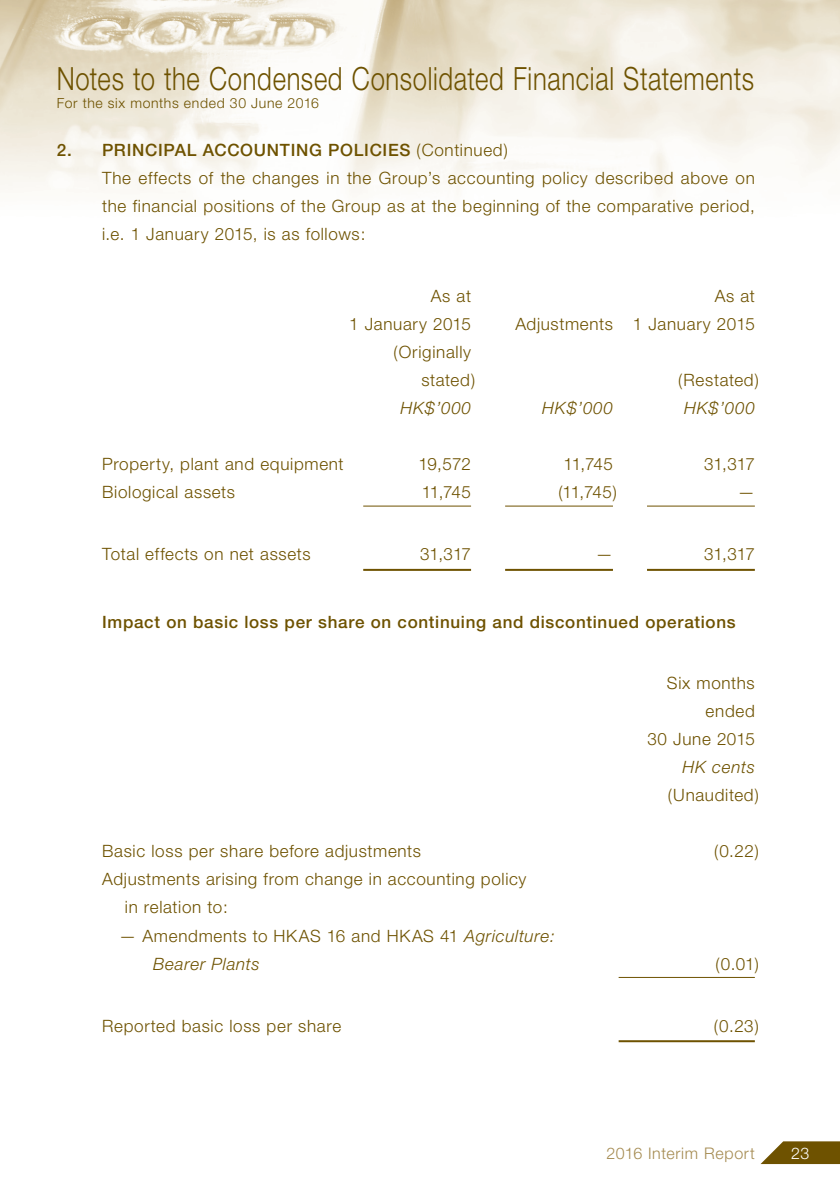
<style>
.page{position:relative;width:840px;height:1191px;background:#fff}
.page>*{position:absolute;margin:0;border:0;box-sizing:border-box;transform-origin:0 0}
.t1{font:300 32px "Helvetica Neue";letter-spacing:.025em;color:#6e5200;scale:.8 1}
.t2{font:300 17px/28px "Helvetica Neue";letter-spacing:.04em;color:#6e5200}
.t3{font:500 17px "Helvetica Neue";letter-spacing:.04em;color:#6e5200}
.t4{font:italic 300 17px "Helvetica Neue";letter-spacing:.04em;color:#6e5200}
.t5{font:300 16px "Helvetica Neue";letter-spacing:.04em;color:#a58b51}
.t6{font:300 16px "Helvetica Neue";color:#fff}
.t7{font:300 14px "Helvetica Neue";letter-spacing:.045em;color:#6e5200}
.s1{font-weight:500}
.s2{font-style:italic}
</style>
<div class="page">
<img style="left:0;top:0;width:839px;height:1165px">
<svg style="left:760px;top:1141px;width:79px;height:23px;background:#856e29"></svg>
<hr style="left:363px;top:505px;width:108px;height:1px;background:#6e5200">
<hr style="left:505px;top:505px;width:107px;height:1px;background:#6e5200">
<hr style="left:646px;top:505px;width:108px;height:1px;background:#6e5200">
<hr style="left:363px;top:569px;width:108px;height:2px;background:#6e5200">
<hr style="left:505px;top:569px;width:107px;height:2px;background:#6e5200">
<hr style="left:646px;top:569px;width:108px;height:2px;background:#6e5200">
<hr style="left:618px;top:977px;width:136px;height:1px;background:#6e5200">
<hr style="left:618px;top:1040px;width:136px;height:2px;background:#6e5200">
<h1 class="t1" style="left:57px;top:67px;width:872px">Notes to the Condensed Consolidated Financial Statements</h1>
<p class="t7" style="left:57px;top:98px;width:264px">For the six months ended 30 June 2016</p>
<p class="t2" style="left:102px;top:138px;width:654px;text-indent:-45px"><span class="s1">2. PRINCIPAL ACCOUNTING POLICIES</span> (Continued)<br>The effects of the changes in the Group’s accounting policy described above on the financial positions of the Group as at the beginning of the comparative period, i.e. 1 January 2015, is as follows:</p>
<p class="t2" style="left:430px;top:284px;width:42px">As at</p>
<p class="t2" style="left:714px;top:284px;width:42px">As at</p>
<p class="t2" style="left:349px;top:312px;width:123px">1 January 2015</p>
<p class="t2" style="left:515px;top:312px;width:241px">Adjustments 1 January 2015</p>
<p class="t2" style="left:393px;top:340px;width:83px;text-align:right">(Originally stated)</p>
<p class="t2" style="left:677px;top:368px;width:82px">(Restated)</p>
<p class="t4" style="left:400px;top:402px;width:72px">HK$’000</p>
<p class="t4" style="left:542px;top:402px;width:72px">HK$’000</p>
<p class="t4" style="left:683px;top:402px;width:72px">HK$’000</p>
<p class="t2" style="left:102px;top:452px;width:243px">Property, plant and equipment</p>
<p class="t2" style="left:418px;top:452px;width:54px">19,572</p>
<p class="t2" style="left:563px;top:452px;width:51px">11,745</p>
<p class="t2" style="left:703px;top:452px;width:52px">31,317</p>
<p class="t2" style="left:102px;top:480px;width:134px">Biological assets</p>
<p class="t2" style="left:421px;top:480px;width:51px">11,745</p>
<p class="t2" style="left:558px;top:480px;width:60px">(11,745)</p>
<p class="t2" style="left:737px;top:480px;width:18px">—</p>
<p class="t2" style="left:102px;top:542px;width:210px">Total effects on net assets</p>
<p class="t2" style="left:420px;top:542px;width:52px">31,317</p>
<p class="t2" style="left:595px;top:542px;width:18px">—</p>
<p class="t2" style="left:703px;top:542px;width:52px">31,317</p>
<p class="t3" style="left:102px;top:615px;width:634px">Impact on basic loss per share on continuing and discontinued operations</p>
<p class="t2" style="left:647px;top:671px;width:109px;text-align:right">Six months ended<br>30 June 2015</p>
<p class="t4" style="left:682px;top:761px;width:74px">HK cents</p>
<p class="t2" style="left:667px;top:783px;width:92px">(Unaudited)</p>
<p class="t2" style="left:102px;top:839px;width:320px">Basic loss per share before adjustments</p>
<p class="t2" style="left:713px;top:839px;width:46px">(0.22)</p>
<p class="t2" style="left:125px;top:867px;width:403px;text-indent:-23px">Adjustments arising from change in accounting policy in relation to:</p>
<p class="t2" style="left:153px;top:923px;width:403px;text-indent:-34px">— Amendments to HKAS 16 and HKAS 41 <span class="s2">Agriculture:<br>Bearer Plants</span></p>
<p class="t2" style="left:715px;top:951px;width:45px">(0.01)</p>
<p class="t2" style="left:102px;top:1013px;width:240px">Reported basic loss per share</p>
<p class="t2" style="left:713px;top:1013px;width:47px">(0.23)</p>
<p class="t5" style="left:606px;top:1147px;width:150px">2016 Interim Report</p>
<p class="t6" style="left:790px;top:1147px;width:20px">23</p>
</div>
